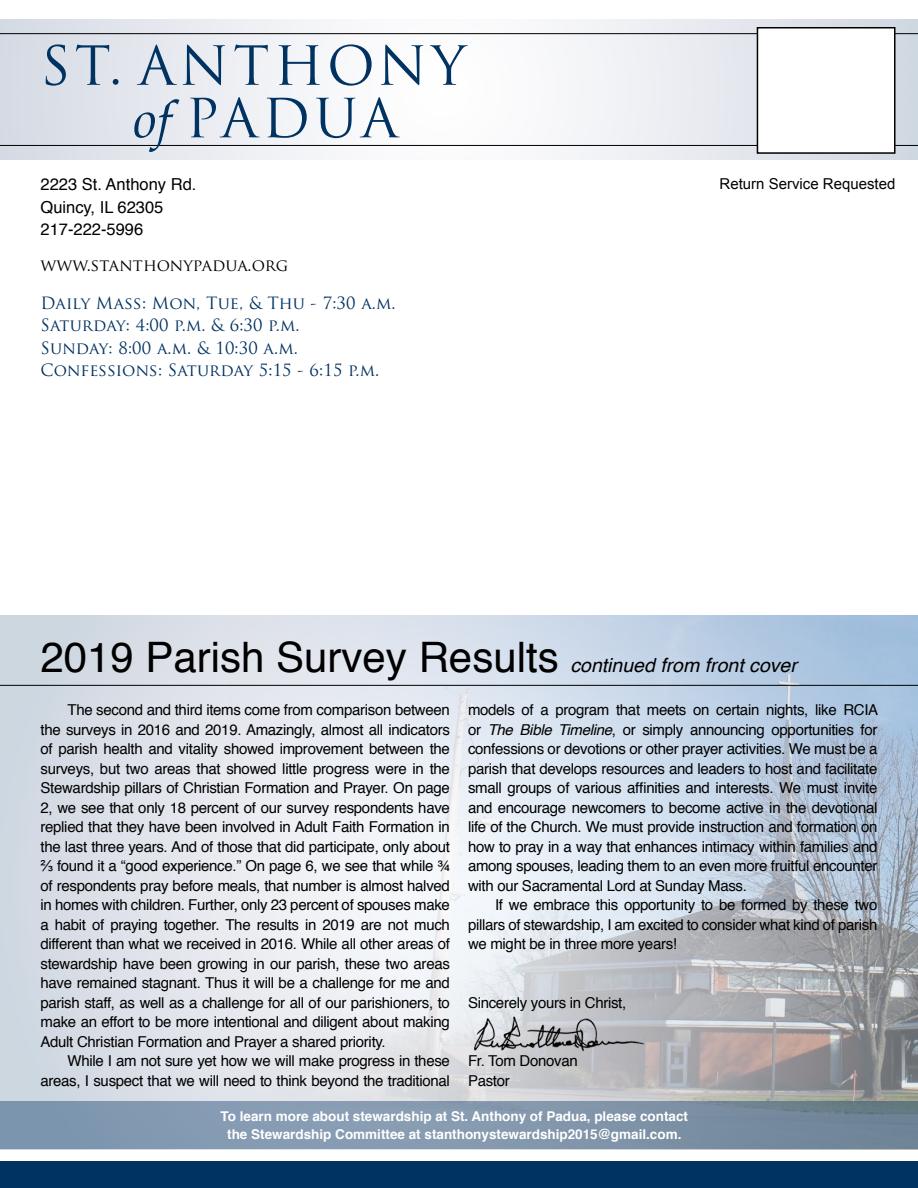
<style>
.page{position:relative;width:918px;height:1188px;background:#fff}
.page>*{position:absolute;margin:0;border:0;box-sizing:border-box;transform-origin:0 0}
.t1{font:52.5px/52.5px "Trajan Pro";letter-spacing:.08em;color:#003262;text-align:center}
.t2{font:42px "Helvetica";color:#000}
.t3{font:16.5px/22.5px "Trajan Pro";letter-spacing:.01em;color:#003262}
.t4{font:16.5px/22.5px "Helvetica";color:#000}
.t5{font:16.5px "Trajan Pro";color:#000}
.t6{font:15px/19.5px "Helvetica";letter-spacing:-.02em;color:#000;text-align:justify}
.t7{font:15px "Arial";color:#000}
.t8{font:700 13.5px/18px "Helvetica";color:#fff;text-align:center}
.s1{font-family:"Book Antiqua";font-style:italic}
.s2{font-style:italic;font-size:19.5px}
.s3{font-family:"Arial"}
.s4{font-style:italic}
</style>
<div class="page">
<svg style="left:0;top:20px;width:918px;height:140px"></svg>
<hr style="left:0;top:33px;width:918px;height:1px;background:#000">
<hr style="left:0;top:145px;width:918px;height:1px;background:#000">
<div style="left:0;top:1161px;width:918px;height:27px;background:#003262"></div>
<div style="left:757px;top:28px;width:138px;height:125px;background:#fff"></div>
<div style="left:757px;top:27px;width:139px;height:127px;border:2px solid #000"></div>
<div style="left:0;top:616px;width:918px;height:533px;background:#d9dee6"></div>
<img style="left:209px;top:616px;width:709px;height:486px">
<svg style="left:0;top:1102px;width:918px;height:47px;background:#7e93a9"></svg>
<hr style="left:0;top:685px;width:918px;height:1px;background:#000">
<img style="left:468px;top:1012px;width:181px;height:42px">
<h1 class="t1" style="left:40px;top:39px;width:427px">ST. ANTHONY <span class="s1">of</span> PADUA</h1>
<p class="t4" style="left:40px;top:174px;width:157px">2223 St. Anthony Rd.<br>Quincy, IL 62305<br>217-222-5996</p>
<p class="t5" style="left:40px;top:255px;width:250px">www.stanthonypadua.org</p>
<p class="t3" style="left:40px;top:291px;width:357px">Daily Mass: Mon, Tue, &amp; Thu - 7:30 a.m.<br>Saturday: 4:00 p.m. &amp; 6:30 p.m.<br>Sunday: 8:00 a.m. &amp; 10:30 a.m.<br>Confessions: Saturday 5:15 - 6:15 p.m.</p>
<p class="t7" style="left:720px;top:174px;width:177px">Return Service Requested</p>
<h2 class="t2" style="left:40px;top:625px;width:758px">2019 Parish Survey Results <span class="s2">continued from front cover</span></h2>
<p class="t6" style="left:40px;top:701px;width:411px;text-indent:27px">The second and third items come from comparison between the surveys in 2016 and 2019. Amazingly, almost all indicators of parish health and vitality showed improvement between the surveys, but two areas that showed little progress were in the Stewardship pillars of Christian Formation and Prayer. On page 2, we see that only 18 percent of our survey respondents have replied that they have been involved in Adult Faith Formation in the last three years. And of those that did participate, only about <span class="s3">⅔</span> found it a “good experience.” On page 6, we see that while ¾ of respondents pray before meals, that number is almost halved in homes with children. Further, only 23 percent of spouses make a habit of praying together. The results in 2019 are not much different than what we received in 2016. While all other areas of stewardship have been growing in our parish, these two areas have remained stagnant. Thus it will be a challenge for me and parish staff, as well as a challenge for all of our parishioners, to make an effort to be more intentional and diligent about making Adult Christian Formation and Prayer a shared priority.</p>
<p class="t6" style="left:40px;top:1052px;width:411px;text-align:right">While I am not sure yet how we will make progress in these areas, I suspect that we will need to think beyond the traditional</p>
<p class="t6" style="left:468px;top:701px;width:412px">models of a program that meets on certain nights, like RCIA or <span class="s4">The Bible Timeline</span>, or simply announcing opportunities for confessions or devotions or other prayer activities. We must be a parish that develops resources and leaders to host and facilitate small groups of various affinities and interests. We must invite and encourage newcomers to become active in the devotional life of the Church. We must provide instruction and formation on how to pray in a way that enhances intimacy within families and among spouses, leading them to an even more fruitful encounter with our Sacramental Lord at Sunday Mass.</p>
<p class="t6" style="left:468px;top:896px;width:411px;text-indent:27px">If we embrace this opportunity to be formed by these two pillars of stewardship, I am excited to consider what kind of parish we might be in three more years!</p>
<p class="t6" style="left:468px;top:993px;width:160px">Sincerely yours in Christ,</p>
<p class="t6" style="left:468px;top:1052px;width:111px">Fr. Tom Donovan<br>Pastor</p>
<p class="t8" style="left:221px;top:1108px;width:469px">To learn more about stewardship at St. Anthony of Padua, please contact the Stewardship Committee at stanthonystewardship2015@gmail.com.</p>
</div>
